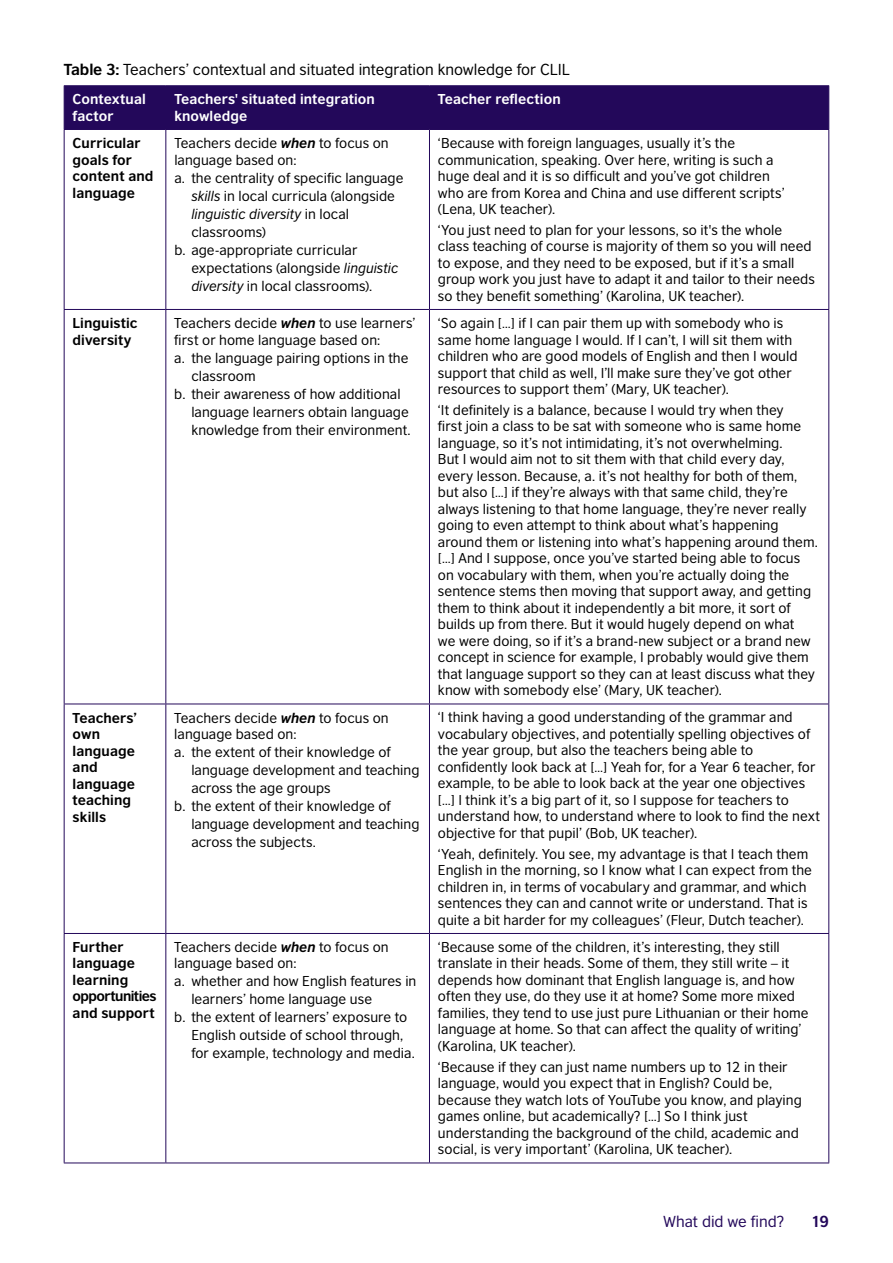
<style>
.page{position:relative;width:893px;height:1263px;background:#fff}
.page>*{position:absolute;margin:0;border:0;box-sizing:border-box;transform-origin:0 0}
.t1{font:15px "British Council Sans";color:#000}
.t2{font:15px "British Council Sans";color:#23085a}
.t3{font:700 15px "British Council Sans";color:#23085a}
.t4{font:13.5px/16.5px "British Council Sans";letter-spacing:.005em;color:#000}
.t5{font:700 13.5px/16.5px "British Council Sans";letter-spacing:.005em;color:#000}
.t6{font:700 13.5px/16.5px "British Council Sans";letter-spacing:.005em;color:#fff}
.t7{font:italic 13.5px "British Council Sans";color:#000}
.s1{font-weight:700}
.s2{font-weight:700;font-style:italic}
.s3{font-style:italic}
.s4{font-style:normal}
</style>
<div class="page">
<div style="left:65px;top:86px;width:763px;height:43px;background:#23085a"></div>
<hr style="left:429px;top:86px;width:1px;height:43px;background:#23085a">
<hr style="left:828px;top:86px;width:1px;height:43px;background:#23085a">
<hr style="left:429px;top:129px;width:400px;height:1px;background:#23085a">
<hr style="left:429px;top:130px;width:1px;height:179px;background:#23085a">
<hr style="left:828px;top:130px;width:1px;height:179px;background:#23085a">
<hr style="left:429px;top:309px;width:400px;height:1px;background:#23085a">
<hr style="left:429px;top:310px;width:1px;height:394px;background:#23085a">
<hr style="left:828px;top:310px;width:1px;height:394px;background:#23085a">
<hr style="left:429px;top:704px;width:400px;height:1px;background:#23085a">
<hr style="left:429px;top:704px;width:1px;height:229px;background:#23085a">
<hr style="left:828px;top:704px;width:1px;height:229px;background:#23085a">
<hr style="left:429px;top:933px;width:400px;height:1px;background:#23085a">
<hr style="left:429px;top:934px;width:1px;height:228px;background:#23085a">
<hr style="left:828px;top:934px;width:1px;height:228px;background:#23085a">
<hr style="left:429px;top:1162px;width:400px;height:1px;background:#23085a">
<hr style="left:64px;top:85px;width:102px;height:1px;background:#23085a">
<hr style="left:64px;top:86px;width:1px;height:43px;background:#23085a">
<hr style="left:166px;top:85px;width:263px;height:1px;background:#23085a">
<hr style="left:165px;top:86px;width:1px;height:43px;background:#23085a">
<hr style="left:64px;top:129px;width:102px;height:1px;background:#23085a">
<hr style="left:64px;top:130px;width:1px;height:179px;background:#23085a">
<hr style="left:166px;top:129px;width:263px;height:1px;background:#23085a">
<hr style="left:165px;top:130px;width:1px;height:179px;background:#23085a">
<hr style="left:64px;top:309px;width:102px;height:1px;background:#23085a">
<hr style="left:64px;top:310px;width:1px;height:394px;background:#23085a">
<hr style="left:166px;top:309px;width:263px;height:1px;background:#23085a">
<hr style="left:165px;top:310px;width:1px;height:394px;background:#23085a">
<hr style="left:64px;top:704px;width:102px;height:1px;background:#23085a">
<hr style="left:64px;top:704px;width:1px;height:229px;background:#23085a">
<hr style="left:166px;top:704px;width:263px;height:1px;background:#23085a">
<hr style="left:165px;top:704px;width:1px;height:229px;background:#23085a">
<hr style="left:64px;top:933px;width:102px;height:1px;background:#23085a">
<hr style="left:64px;top:934px;width:1px;height:228px;background:#23085a">
<hr style="left:166px;top:933px;width:263px;height:1px;background:#23085a">
<hr style="left:165px;top:934px;width:1px;height:228px;background:#23085a">
<hr style="left:64px;top:1162px;width:102px;height:1px;background:#23085a">
<hr style="left:166px;top:1162px;width:263px;height:1px;background:#23085a">
<hr style="left:429px;top:85px;width:400px;height:1px;background:#23085a">
<p class="t1" style="left:64px;top:57px;width:507px"><span class="s1">Table 3:</span> Teachers’ contextual and situated integration knowledge for CLIL</p>
<p class="t6" style="left:73px;top:90px;width:75px">Contextual factor</p>
<p class="t6" style="left:174px;top:90px;width:202px">Teachers' situated integration knowledge</p>
<p class="t6" style="left:438px;top:90px;width:124px">Teacher reflection</p>
<p class="t5" style="left:73px;top:133px;width:82px">Curricular goals for content and language</p>
<p class="t4" style="left:174px;top:134px;width:216px">Teachers decide <span class="s2">when</span> to focus on language based on:</p>
<p class="t4" style="left:438px;top:134px;width:348px">‘Because with foreign languages, usually it’s the communication, speaking. Over here, writing is such a huge deal and it is so difficult and you’ve got children who are from Korea and China and use different scripts’ (Lena, UK teacher).</p>
<p class="t4" style="left:438px;top:220px;width:378px">‘You just need to plan for your lessons, so it's the whole class teaching of course is majority of them so you will need to expose, and they need to be exposed, but if it’s a small group work you just have to adapt it and tailor to their needs so they benefit something’ (Karolina, UK teacher).</p>
<p class="t4" style="left:174px;top:168px;width:231px">a. the centrality of specific language</p>
<p class="t4" style="left:191px;top:186px;width:205px"><span class="s3">skills</span> in local curricula (alongside</p>
<p class="t7" style="left:191px;top:202px;width:159px">linguistic diversity <span class="s4">in local</span></p>
<p class="t4" style="left:191px;top:222px;width:76px">classrooms)</p>
<p class="t4" style="left:174px;top:240px;width:185px">b. age-appropriate curricular</p>
<p class="t4" style="left:191px;top:258px;width:208px">expectations (alongside <span class="s3">linguistic</span></p>
<p class="t4" style="left:191px;top:276px;width:183px"><span class="s3">diversity</span> in local classrooms).</p>
<p class="t5" style="left:73px;top:313px;width:67px">Linguistic diversity</p>
<p class="t4" style="left:174px;top:314px;width:243px">Teachers decide <span class="s2">when</span> to use learners’ first or home language based on:</p>
<p class="t4" style="left:174px;top:348px;width:236px">a. the language pairing options in the</p>
<p class="t4" style="left:191px;top:366px;width:66px">classroom</p>
<p class="t4" style="left:174px;top:384px;width:228px">b. their awareness of how additional</p>
<p class="t4" style="left:191px;top:402px;width:219px">language learners obtain language</p>
<p class="t4" style="left:191px;top:420px;width:221px">knowledge from their environment.</p>
<p class="t5" style="left:73px;top:708px;width:66px">Teachers’ own language and language teaching skills</p>
<p class="t4" style="left:174px;top:708px;width:216px">Teachers decide <span class="s2">when</span> to focus on language based on:</p>
<p class="t4" style="left:174px;top:742px;width:218px">a. the extent of their knowledge of</p>
<p class="t4" style="left:191px;top:760px;width:230px">language development and teaching</p>
<p class="t4" style="left:191px;top:778px;width:141px">across the age groups</p>
<p class="t4" style="left:174px;top:796px;width:218px">b. the extent of their knowledge of</p>
<p class="t4" style="left:191px;top:814px;width:230px">language development and teaching</p>
<p class="t4" style="left:191px;top:832px;width:126px">across the subjects.</p>
<p class="t5" style="left:73px;top:937px;width:85px">Further language learning opportunities and support</p>
<p class="t4" style="left:174px;top:937px;width:216px">Teachers decide <span class="s2">when</span> to focus on language based on:</p>
<p class="t4" style="left:174px;top:972px;width:244px">a. whether and how English features in</p>
<p class="t4" style="left:191px;top:990px;width:182px">learners’ home language use</p>
<p class="t4" style="left:174px;top:1008px;width:234px">b. the extent of learners’ exposure to</p>
<p class="t4" style="left:191px;top:1026px;width:213px">English outside of school through,</p>
<p class="t4" style="left:191px;top:1044px;width:225px">for example, technology and media.</p>
<p class="t4" style="left:438px;top:314px;width:361px">‘So again […] if I can pair them up with somebody who is same home language I would. If I can’t, I will sit them with children who are good models of English and then I would support that child as well, I’ll make sure they’ve got other resources to support them’ (Mary, UK teacher).</p>
<p class="t4" style="left:438px;top:400px;width:382px">‘It definitely is a balance, because I would try when they<br>first join a class to be sat with someone who is same home language, so it’s not intimidating, it’s not overwhelming.<br>But I would aim not to sit them with that child every day, every lesson. Because, a. it’s not healthy for both of them, but also […] if they’re always with that same child, they’re always listening to that home language, they’re never really going to even attempt to think about what’s happening around them or listening into what’s happening around them. […] And I suppose, once you’ve started being able to focus on vocabulary with them, when you’re actually doing the sentence stems then moving that support away, and getting them to think about it independently a bit more, it sort of builds up from there. But it would hugely depend on what<br>we were doing, so if it’s a brand-new subject or a brand new concept in science for example, I probably would give them that language support so they can at least discuss what they know with somebody else’ (Mary, UK teacher).</p>
<p class="t4" style="left:438px;top:708px;width:384px">‘I think having a good understanding of the grammar and vocabulary objectives, and potentially spelling objectives of the year group, but also the teachers being able to confidently look back at […] Yeah for, for a Year 6 teacher, for example, to be able to look back at the year one objectives […] I think it’s a big part of it, so I suppose for teachers to understand how, to understand where to look to find the next objective for that pupil’ (Bob, UK teacher).</p>
<p class="t4" style="left:438px;top:844px;width:376px">‘Yeah, definitely. You see, my advantage is that I teach them English in the morning, so I know what I can expect from the children in, in terms of vocabulary and grammar, and which sentences they can and cannot write or understand. That is quite a bit harder for my colleagues’ (Fleur, Dutch teacher).</p>
<p class="t4" style="left:438px;top:937px;width:372px">‘Because some of the children, it’s interesting, they still translate in their heads. Some of them, they still write – it depends how dominant that English language is, and how often they use, do they use it at home? Some more mixed families, they tend to use just pure Lithuanian or their home language at home. So that can affect the quality of writing’ (Karolina, UK teacher).</p>
<p class="t4" style="left:438px;top:1057px;width:365px">‘Because if they can just name numbers up to 12 in their language, would you expect that in English? Could be, because they watch lots of YouTube you know, and playing games online, but academically? […] So I think just understanding the background of the child, academic and social, is very important’ (Karolina, UK teacher).</p>
<p class="t2" style="left:663px;top:1208px;width:123px">What did we find?</p>
<p class="t3" style="left:811px;top:1207px;width:20px">19</p>
</div>
